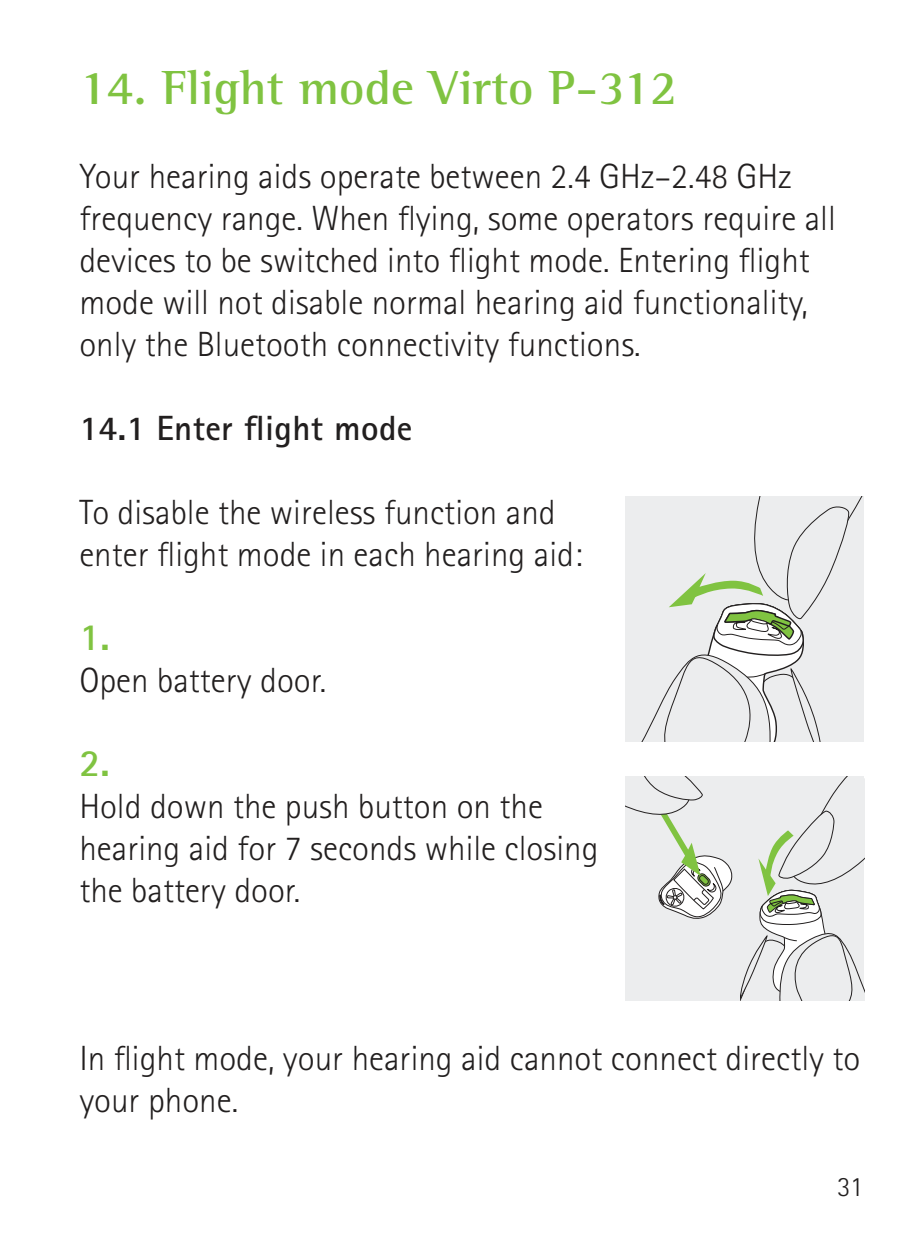
<style>
.page{position:relative;width:913px;height:1241px;background:#fff}
.page>*{position:absolute;margin:0;border:0;box-sizing:border-box;transform-origin:0 0}
.t1{font:700 49px "Rotis Semi Serif Pro";color:#80c341}
.t2{font:700 38.5px "Rotis Sans Serif Pro";color:#80c341}
.t3{font:300 35px/42px "Rotis Sans Serif Pro";color:#221f1f}
.t4{font:700 35px "Rotis Sans Serif Pro";letter-spacing:.01em;color:#221f1f}
.t5{font:300 28px "Rotis Sans Serif Pro";color:#221f1f}
</style>
<div class="page">
<svg style="left:625px;top:776px;width:239px;height:224px"></svg>
<svg style="left:625px;top:496px;width:239px;height:245px"></svg>
<h1 class="t1" style="left:79px;top:67px;width:599px">14. Flight mode Virto P-312</h1>
<p class="t3" style="left:79px;top:157px;width:758px">Your hearing aids operate between 2.4 GHz–2.48 GHz frequency range. When flying, some operators require all devices to be switched into flight mode. Entering flight mode will not disable normal hearing aid functionality, only the Bluetooth connectivity functions.</p>
<p class="t4" style="left:79px;top:413px;width:334px">14.1 Enter flight mode</p>
<p class="t3" style="left:79px;top:493px;width:504px">To disable the wireless function and enter flight mode in each hearing aid:</p>
<p class="t2" style="left:79px;top:620px;width:32px">1.</p>
<p class="t3" style="left:79px;top:661px;width:248px">Open battery door.</p>
<p class="t2" style="left:79px;top:746px;width:32px">2.</p>
<p class="t3" style="left:79px;top:787px;width:520px">Hold down the push button on the hearing aid for 7 seconds while closing the battery door.</p>
<p class="t3" style="left:79px;top:1039px;width:782px">In flight mode, your hearing aid cannot connect directly to your phone.</p>
<p class="t5" style="left:837px;top:1174px;width:28px">31</p>
</div>
